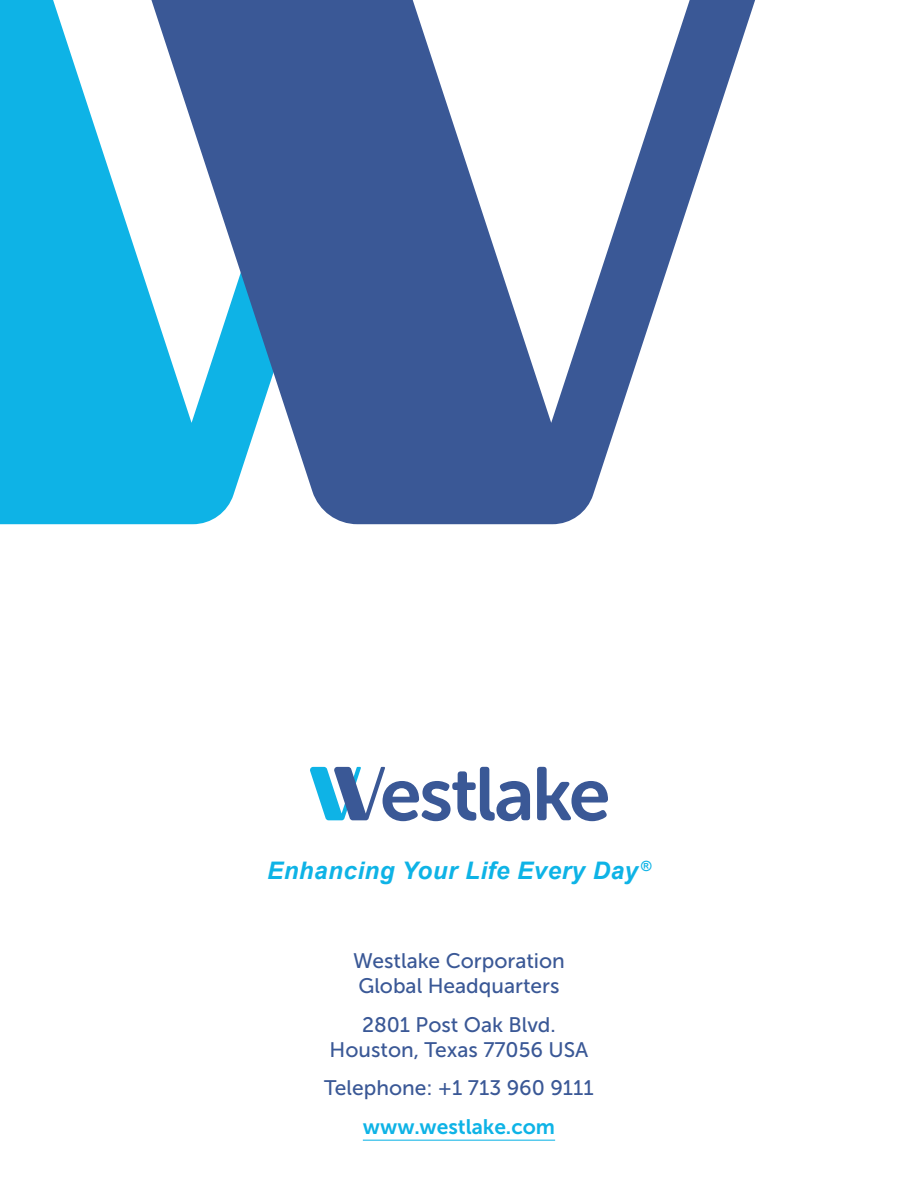
<style>
.page{position:relative;width:918px;height:1188px;background:#fff}
.page>*{position:absolute;margin:0;border:0;box-sizing:border-box;transform-origin:0 0}
.t1{font:italic 700 24.15px "Arial";letter-spacing:.02em;color:#0eb3e6}
.t2{font:21px/25.2px "Museo Sans 500";color:#3a5896}
.t3{font:21px "Museo Sans 700";color:#0eb3e6}
</style>
<div class="page">
<hr style="left:363px;top:1140px;width:192px;height:1px;background:#0eb3e6">
<svg style="left:310px;top:767px;width:220px;height:54px"></svg>
<svg style="left:537px;top:767px;width:71px;height:54px"></svg>
<div style="left:0;top:0;width:73px;height:524px;background:#0eb3e6"></div>
<svg style="left:73px;top:0;width:682px;height:524px"></svg>
<p class="t1" style="left:267px;top:855px;width:385px">Enhancing Your Life Every Day <sup>®</sup></p>
<p class="t2" style="left:353px;top:948px;width:213px">Westlake Corporation<br>Global Headquarters</p>
<p class="t2" style="left:330px;top:1012px;width:260px;text-align:center">2801 Post Oak Blvd.<br>Houston, Texas 77056 USA</p>
<p class="t2" style="left:324px;top:1076px;width:271px">Telephone: +1 713 960 9111</p>
<p class="t3" style="left:363px;top:1115px;width:194px">www.westlake.com</p>
</div>
